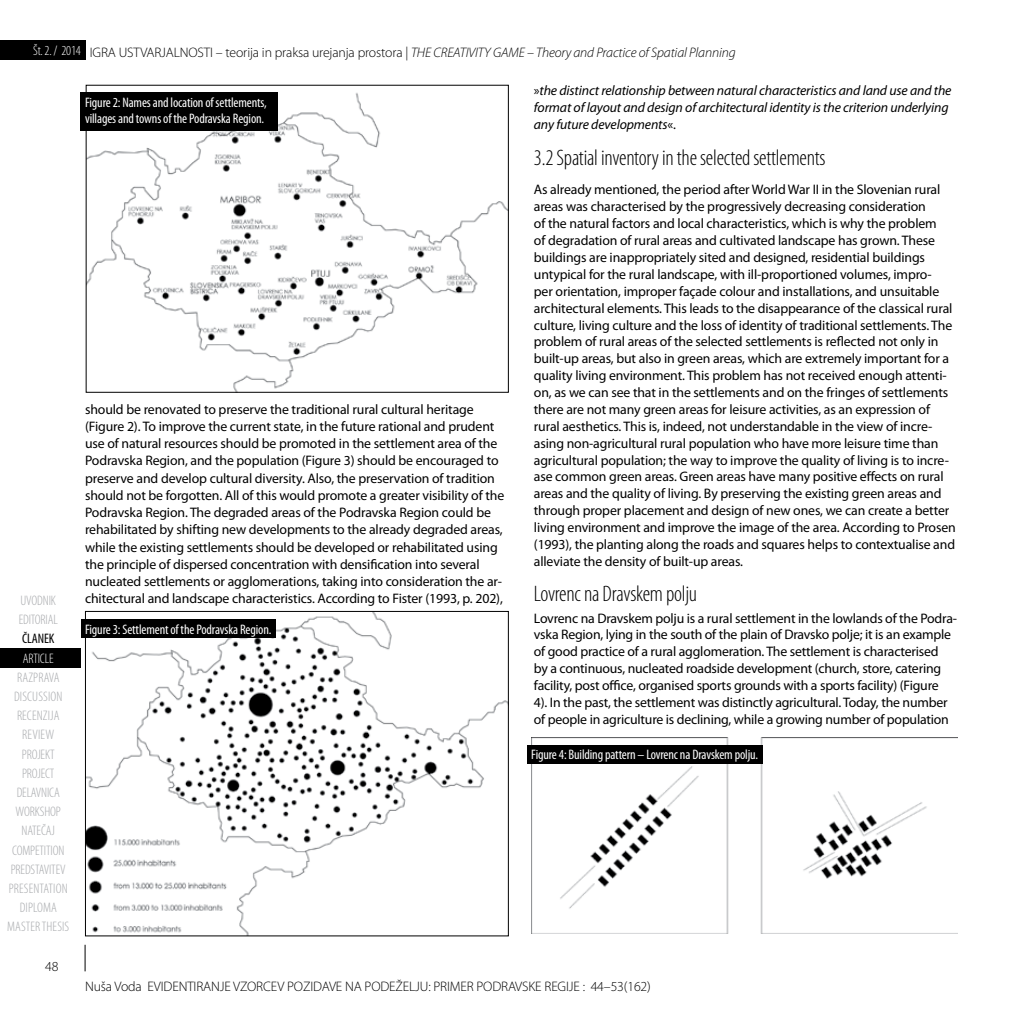
<style>
.page{position:relative;width:1021px;height:1021px;background:#fff}
.page>*{position:absolute;margin:0;border:0;box-sizing:border-box;transform-origin:0 0}
.t1{font:300 condensed 22.5px "Myriad Pro";letter-spacing:-.01em;color:#000}
.t2{font:13.8px/17px "Myriad Pro";letter-spacing:-.01em;color:#000}
.t3{font:italic 13.8px/17px "Myriad Pro";letter-spacing:-.01em;color:#000}
.t4{font:condensed 13.8px/16.5px "Myriad Pro";letter-spacing:-.01em;color:#fff}
.t5{font:300 condensed 13.8px "Myriad Pro";letter-spacing:-.01em;color:#a7a9ac}
.t6{font:italic 300 13.8px "Myriad Pro";letter-spacing:-.01em;color:#000}
.t7{font:300 13.8px "Myriad Pro";letter-spacing:-.01em;color:#000}
.t8{font:300 condensed 13.8px/19.2px "Myriad Pro";letter-spacing:.01em;color:#a7a9ac;text-align:center}
.t9{font:300 condensed 13.8px "Myriad Pro";letter-spacing:-.01em;color:#fff}
.t10{font:condensed 13.8px "Myriad Pro";letter-spacing:-.01em;color:#000}
.s1{font-style:normal;font-stretch:condensed;color:#fff}
.s2{font-style:normal}
</style>
<div class="page">
<div style="left:0;top:41px;width:85px;height:19px;background:#000"></div>
<svg style="left:85px;top:944px;width:1px;height:27px"></svg>
<div style="left:0;top:648px;width:81px;height:19px;background:#000"></div>
<img style="left:88px;top:92px;width:418px;height:298px">
<div style="left:81px;top:92px;width:197px;height:39px;background:#000"></div>
<img style="left:87px;top:613px;width:419px;height:321px">
<div style="left:85px;top:611px;width:423px;height:325px;border:1px solid #000"></div>
<div style="left:81px;top:619px;width:195px;height:19px;background:#000"></div>
<img style="left:531px;top:737px;width:426px;height:196px">
<div style="left:527px;top:744px;width:235px;height:19px;background:#000"></div>
<p class="t6" style="left:33px;top:44px;width:704px"><span class="s1">Št. 2. / 2014</span> <span class="s2">IGRA USTVARJALNOSTI – teorija in praksa urejanja prostora |</span> THE CREATIVITY GAME – Theory and Practice of Spatial Planning</p>
<p class="t5" style="left:20px;top:592px;width:36px">UVODNIK</p>
<p class="t5" style="left:19px;top:611px;width:39px">EDITORIAL</p>
<p class="t10" style="left:22px;top:630px;width:34px">ČLANEK</p>
<p class="t9" style="left:23px;top:650px;width:32px">ARTICLE</p>
<p class="t5" style="left:17px;top:669px;width:23px">razprava</p>
<p class="t5" style="left:17px;top:707px;width:36px">recenzija</p>
<p class="t5" style="left:14px;top:688px;width:11px">discussi</p>
<p class="t5" style="left:51px;top:688px;width:13px">on</p>
<p class="t5" style="left:22px;top:726px;width:7px">review</p>
<p class="t5" style="left:22px;top:745px;width:34px">PROJEKT</p>
<p class="t5" style="left:22px;top:765px;width:34px">PROJECT</p>
<p class="t5" style="left:17px;top:784px;width:45px">DELAVNICA</p>
<p class="t5" style="left:16px;top:803px;width:47px">WORKSHOP</p>
<p class="t5" style="left:22px;top:822px;width:35px">NATEČAJ</p>
<p class="t5" style="left:12px;top:842px;width:47px">COMPETITION</p>
<p class="t5" style="left:11px;top:861px;width:57px">PREDSTAVITEV</p>
<p class="t5" style="left:9px;top:880px;width:6px">prese</p>
<p class="t5" style="left:33px;top:880px;width:36px">ntation</p>
<p class="t8" style="left:7px;top:898px;width:64px">DIPLOMA<br>MASTER THESIS</p>
<p class="t7" style="left:45px;top:958px;width:15px">48</p>
<p class="t4" style="left:85px;top:94px;width:183px">Figure 2: Names and location of settlements, villages and towns of the Podravska Region.</p>
<p class="t2" style="left:85px;top:400px;width:421px">should be renovated to preserve the traditional rural cultural heritage (Figure 2). To improve the current state, in the future rational and prudent use of natural resources should be promoted in the settlement area of the Podravska Region, and the population (Figure 3) should be encouraged to preserve and develop cultural diversity. Also, the preservation of tradition should not be forgotten. All of this would promote a greater visibility of the Podravska Region. The degraded areas of the Podravska Region could be rehabilitated by shifting new developments to the already degraded areas, while the existing settlements should be developed or rehabilitated using the principle of dispersed concentration with densification into several nucleated settlements or agglomerations, taking into consideration the ar&shy;chitectural and landscape characteristics. According to Fister (1993, p. 202),</p>
<p class="t4" style="left:85px;top:620px;width:188px">Figure 3: Settlement of the Podravska Region.</p>
<p class="t3" style="left:534px;top:82px;width:419px"><span class="s2">»</span>the distinct relationship between natural characteristics and land use and the format of layout and design of architectural identity is the criterion underlying any future developments<span class="s2">«.</span></p>
<h1 class="t1" style="left:534px;top:144px;width:293px">3.2 Spatial inventory in the selected settlements</h1>
<p class="t2" style="left:534px;top:181px;width:423px">As already mentioned, the period after World War II in the Slovenian rural areas was characterised by the progressively decreasing consideration<br>of the natural factors and local characteristics, which is why the problem<br>of degradation of rural areas and cultivated landscape has grown. These buildings are inappropriately sited and designed, residential buildings untypical for the rural landscape, with ill-proportioned volumes, impro-<br>per orientation, improper façade colour and installations, and unsuitable architectural elements. This leads to the disappearance of the classical rural culture, living culture and the loss of identity of traditional settlements. The problem of rural areas of the selected settlements is reflected not only in built-up areas, but also in green areas, which are extremely important for a quality living environment. This problem has not received enough attenti&shy;on, as we can see that in the settlements and on the fringes of settlements there are not many green areas for leisure activities, as an expression of rural aesthetics. This is, indeed, not understandable in the view of incre&shy;asing non-agricultural rural population who have more leisure time than agricultural population; the way to improve the quality of living is to incre&shy;ase common green areas. Green areas have many positive effects on rural areas and the quality of living. By preserving the existing green areas and through proper placement and design of new ones, we can create a better living environment and improve the image of the area. According to Prosen (1993), the planting along the roads and squares helps to contextualise and alleviate the density of built-up areas.</p>
<h1 class="t1" style="left:534px;top:580px;width:165px">Lovrenc na Dravskem polju</h1>
<p class="t2" style="left:534px;top:609px;width:424px">Lovrenc na Dravskem polju is a rural settlement in the lowlands of the Podra&shy;vska Region, lying in the south of the plain of Dravsko polje; it is an example of good practice of a rural agglomeration. The settlement is characterised<br>by a continuous, nucleated roadside development (church, store, catering facility, post office, organised sports grounds with a sports facility) (Figure<br>4). In the past, the settlement was distinctly agricultural. Today, the number of people in agriculture is declining, while a growing number of population</p>
<p class="t4" style="left:531px;top:746px;width:228px">Figure 4: Building pattern – Lovrenc na Dravskem polju.</p>
<p class="t7" style="left:85px;top:977px;width:567px">Nuša Voda EVIDENTIRANJE VZORCEV POZIDAVE NA PODEŽELJU: PRIMER PODRAVSKE REGIJE : 44–53(162)</p>
</div>
